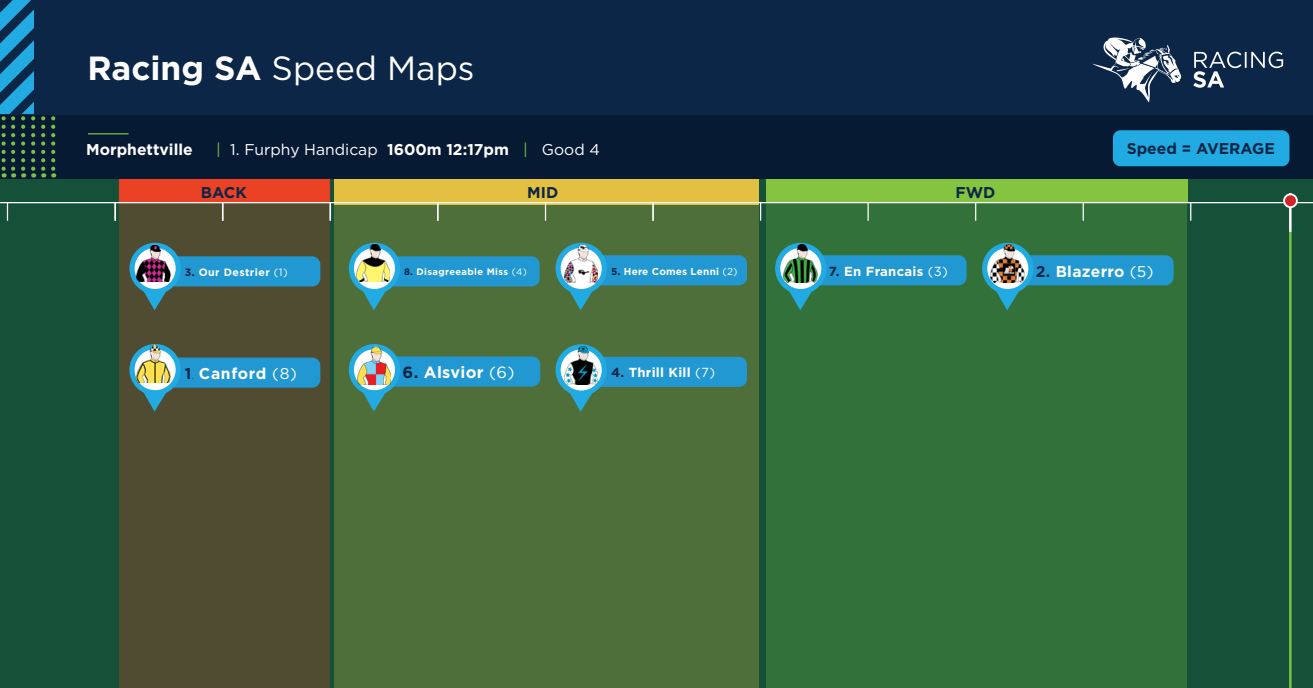
<style>
.page{position:relative;width:1313px;height:688px;background:#fff}
.page>*{position:absolute;margin:0;border:0;box-sizing:border-box;transform-origin:0 0}
.t1{font:33.5px "Gotham HTF";color:#fff}
.t2{font:700 16.25px "Gotham HTF";letter-spacing:.02em;color:#fff}
.t3{font:15.62px "Gotham";color:#fff}
.t4{font:700 15.62px "Gotham HTF";letter-spacing:.005em;color:#fff}
.t5{font:700 15.62px "Gotham HTF";color:#0c2647}
.t6{font:700 15.62px "Gotham HTF";letter-spacing:.04em;color:#fff}
.t7{font:700 13.12px "Gotham HTF";letter-spacing:.02em;color:#fff}
.t8{font:700 10.62px "Gotham HTF";letter-spacing:.04em;color:#fff}
.t9{font:700 10px "Gotham HTF";letter-spacing:.02em;color:#fff}
.t10{font:700 9.38px "Gotham HTF";letter-spacing:.04em;color:#fff}
.s1{font-weight:700}
.s2{font-family:"Gotham HTF";color:#79c142}
.s3{font-family:"Gotham HTF"}
.s4{font-family:"Gotham HTF";font-weight:700}
.s5{color:#0c2647}
.s6{font-family:"Gotham";font-weight:400}
.s7{font-family:"Minion Pro";font-weight:400;font-size:7.5px;color:#231f20}
</style>
<div class="page">
<div style="left:0;top:149px;width:1312px;height:539px;background:#155138"></div>
<div style="left:119px;top:203px;width:211px;height:485px;background:#504c32"></div>
<div style="left:119px;top:178px;width:211px;height:25px;background:#eb4225;border:1px solid #eb3e26"></div>
<div style="left:334px;top:179px;width:425px;height:25px;background:#e3c042"></div>
<div style="left:766px;top:178px;width:421px;height:25px;background:#84c440"></div>
<div style="left:334px;top:203px;width:425px;height:485px;background:#4e6f3a"></div>
<div style="left:766px;top:203px;width:420px;height:485px;background:#33713a"></div>
<div style="left:0;top:0;width:1312px;height:178px;background:#0c2647"></div>
<hr style="left:0;top:202px;width:1312px;height:1px;background:#fff">
<div style="left:0;top:115px;width:1312px;height:63px;background:#071a34"></div>
<svg style="left:545px;top:203px;width:1px;height:18px"></svg>
<hr style="left:88px;top:133px;width:41px;height:1px;background:#79c142">
<svg style="left:1193px;top:52px;width:90px;height:36px"></svg>
<svg style="left:1092px;top:37px;width:89px;height:65px"></svg>
<svg style="left:652px;top:203px;width:1px;height:18px"></svg>
<svg style="left:760px;top:203px;width:1px;height:18px"></svg>
<svg style="left:867px;top:203px;width:1px;height:18px"></svg>
<svg style="left:975px;top:203px;width:1px;height:18px"></svg>
<svg style="left:1082px;top:203px;width:1px;height:18px"></svg>
<svg style="left:1190px;top:203px;width:1px;height:18px"></svg>
<svg style="left:41px;top:116px;width:4px;height:61px"></svg>
<svg style="left:51px;top:116px;width:4px;height:61px"></svg>
<svg style="left:0;top:0;width:35px;height:177px"></svg>
<hr style="left:1289px;top:231px;width:2px;height:457px;background:#79c142">
<hr style="left:1289px;top:193px;width:2px;height:39px;background:#fff">
<div style="left:1284px;top:194px;width:12px;height:13px;background:#d1232a;border-radius:50%"></div>
<div style="left:1283px;top:193px;width:14px;height:15px;border:2px solid #fff;border-radius:50%"></div>
<svg style="left:7px;top:203px;width:1px;height:18px"></svg>
<svg style="left:114px;top:203px;width:2px;height:18px"></svg>
<svg style="left:222px;top:203px;width:1px;height:18px"></svg>
<svg style="left:329px;top:203px;width:2px;height:18px"></svg>
<svg style="left:437px;top:203px;width:1px;height:18px"></svg>
<svg style="left:555px;top:344px;width:192px;height:68px"></svg>
<img style="left:564px;top:346px;width:33px;height:38px">
<svg style="left:555px;top:243px;width:192px;height:67px"></svg>
<img style="left:564px;top:245px;width:33px;height:38px">
<svg style="left:775px;top:243px;width:191px;height:67px"></svg>
<img style="left:784px;top:245px;width:33px;height:38px">
<svg style="left:349px;top:344px;width:191px;height:67px"></svg>
<img style="left:357px;top:346px;width:34px;height:38px">
<svg style="left:982px;top:243px;width:191px;height:67px"></svg>
<img style="left:990px;top:245px;width:34px;height:38px">
<svg style="left:349px;top:248px;width:191px;height:62px"></svg>
<img style="left:356px;top:243px;width:34px;height:38px">
<svg style="left:129px;top:344px;width:191px;height:67px;background:#40727c"></svg>
<img style="left:137px;top:344px;width:33px;height:39px">
<svg style="left:129px;top:243px;width:191px;height:67px;background:#40717c"></svg>
<img style="left:137px;top:243px;width:33px;height:38px">
<div style="left:1112px;top:130px;width:177px;height:36px;background:#22abe2;border-radius:8px"></div>
<p class="t1" style="left:87px;top:49px;width:389px"><span class="s1">Racing SA</span> Speed Maps</p>
<p class="t4" style="left:86px;top:140px;width:108px">Morphettville</p>
<p class="t3" style="left:216px;top:140px;width:385px"><span class="s2">|</span> <span class="s3">1.</span> Furphy Handicap <span class="s4">1600m 12:17pm</span> <span class="s2">|</span> Good 4</p>
<p class="t5" style="left:201px;top:184px;width:47px">BACK</p>
<p class="t5" style="left:527px;top:184px;width:33px">MID</p>
<p class="t5" style="left:955px;top:183px;width:41px">FWD</p>
<p class="t5" style="left:1126px;top:139px;width:150px">Speed = AVERAGE</p>
<p class="t8" style="left:185px;top:266px;width:105px"><span class="s5">3.</span> Our Destrier <span class="s6">(1)</span></p>
<p class="t6" style="left:185px;top:365px;width:114px"><span class="s5">1</span><span class="s7">.</span> Canford <span class="s6">(8)</span></p>
<p class="t10" style="left:404px;top:267px;width:124px"><span class="s5">8.</span> Disagreeable Miss <span class="s6">(4)</span></p>
<p class="t4" style="left:1035px;top:262px;width:119px"><span class="s5">2.</span> Blazerro <span class="s6">(5)</span></p>
<p class="t9" style="left:611px;top:265px;width:128px"><span class="s5">5.</span> Here Comes Lenni <span class="s6">(2)</span></p>
<p class="t7" style="left:829px;top:263px;width:120px"><span class="s5">7.</span> En Francais <span class="s6">(3)</span></p>
<p class="t2" style="left:402px;top:363px;width:113px"><span class="s5">6.</span> Alsvior <span class="s6">(6)</span></p>
<p class="t7" style="left:611px;top:365px;width:105px"><span class="s5">4.</span> Thrill Kill <span class="s6">(7)</span></p>
</div>
